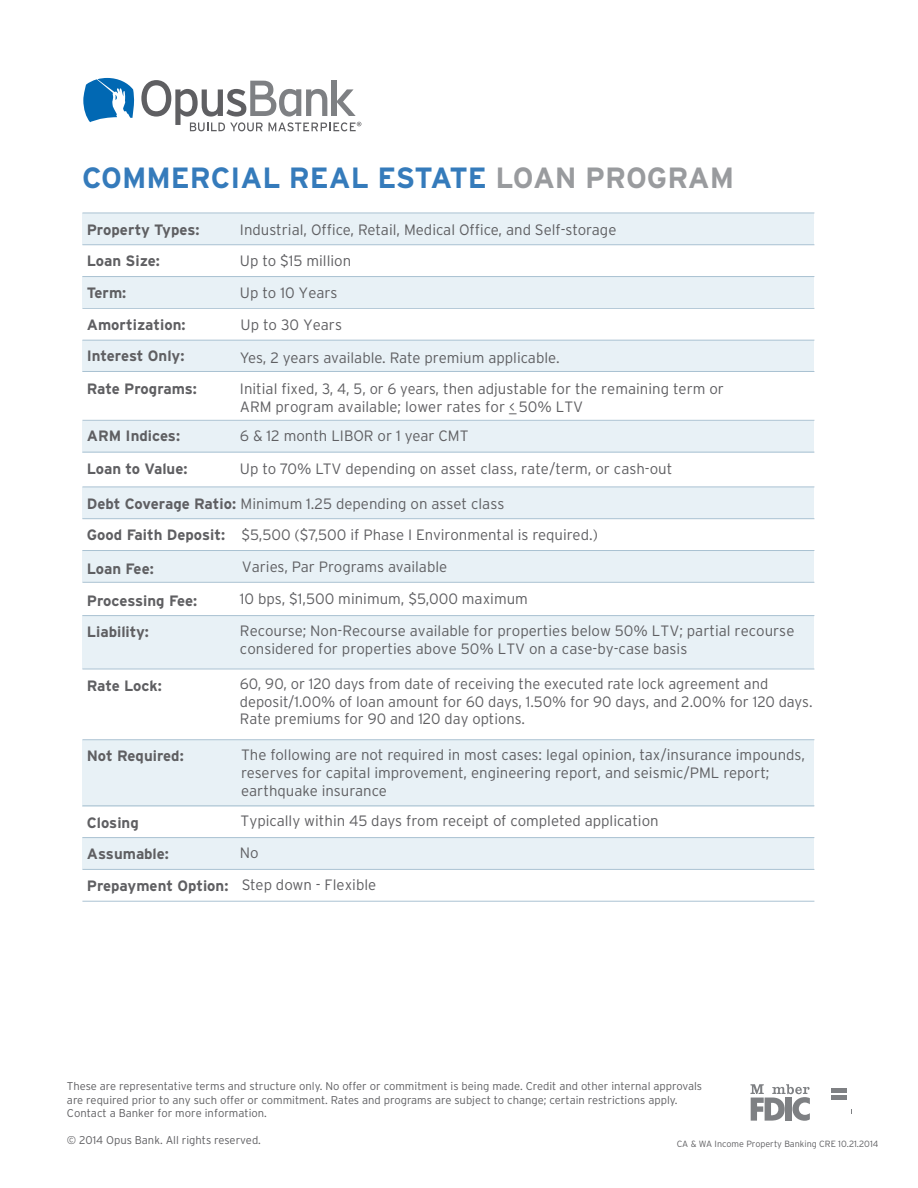
<style>
.page{position:relative;width:918px;height:1188px;background:#fff}
.page>*{position:absolute;margin:0;border:0;box-sizing:border-box;transform-origin:0 0}
.t1{font:700 29.25px "Interstate";color:#357bbb}
.t2{font:300 15px/18px "Interstate";color:#5f5f62}
.t3{font:700 15px "Interstate";color:#5f5f62}
.t4{font:300 11.25px/13.5px "Interstate";color:#5f5f62}
.t5{font:300 9px "Interstate";color:#5f5f62}
.s1{color:#999b9e}
.s2{font-weight:700}
.s3{font-weight:300}
</style>
<div class="page">
<div style="left:82px;top:616px;width:732px;height:53px;background:#e8f1f6"></div>
<div style="left:82px;top:740px;width:732px;height:66px;background:#e8f1f6"></div>
<hr style="left:82px;top:901px;width:732px;height:1px;background:#aac2d2">
<div style="left:82px;top:838px;width:732px;height:31px;background:#e8f1f6"></div>
<hr style="left:82px;top:869px;width:732px;height:1px;background:#aac2d2">
<hr style="left:82px;top:837px;width:732px;height:1px;background:#aac2d2">
<hr style="left:82px;top:805px;width:732px;height:1px;background:#aac2d2">
<hr style="left:82px;top:739px;width:732px;height:1px;background:#aac2d2">
<hr style="left:82px;top:669px;width:732px;height:1px;background:#aac2d2">
<hr style="left:82px;top:615px;width:732px;height:1px;background:#aac2d2">
<div style="left:82px;top:551px;width:732px;height:31px;background:#e8f1f6"></div>
<hr style="left:82px;top:582px;width:732px;height:1px;background:#aac2d2">
<hr style="left:82px;top:550px;width:732px;height:1px;background:#aac2d2">
<div style="left:82px;top:487px;width:732px;height:32px;background:#e8f1f6"></div>
<hr style="left:82px;top:518px;width:732px;height:1px;background:#aac2d2">
<hr style="left:82px;top:487px;width:732px;height:1px;background:#aac2d2">
<div style="left:82px;top:422px;width:732px;height:31px;background:#e8f1f6"></div>
<hr style="left:82px;top:452px;width:732px;height:1px;background:#aac2d2">
<hr style="left:82px;top:420px;width:732px;height:1px;background:#aac2d2">
<div style="left:82px;top:340px;width:732px;height:32px;background:#e8f1f6"></div>
<hr style="left:82px;top:371px;width:732px;height:1px;background:#aac2d2">
<hr style="left:82px;top:340px;width:732px;height:1px;background:#aac2d2">
<hr style="left:82px;top:308px;width:732px;height:1px;background:#aac2d2">
<div style="left:82px;top:276px;width:732px;height:32px;background:#e8f1f6"></div>
<hr style="left:82px;top:276px;width:732px;height:1px;background:#aac2d2">
<div style="left:82px;top:213px;width:732px;height:31px;background:#e8f1f6"></div>
<hr style="left:82px;top:244px;width:732px;height:1px;background:#aac2d2">
<hr style="left:82px;top:213px;width:732px;height:1px;background:#aac2d2">
<svg style="left:83px;top:78px;width:51px;height:44px"></svg>
<svg style="left:141px;top:80px;width:220px;height:51px"></svg>
<hr style="left:831px;top:1089px;width:16px;height:4px;background:#7e8083">
<hr style="left:831px;top:1095px;width:16px;height:4px;background:#7e8083">
<svg style="left:750px;top:1084px;width:60px;height:37px"></svg>
<div style="left:785px;top:1098px;width:7px;height:23px;background:#7e8083"></div>
<h2 class="t1" style="left:82px;top:161px;width:653px">COMMERCIAL REAL ESTATE <span class="s1">LOAN PROGRAM</span></h2>
<p class="t3" style="left:87px;top:221px;width:114px">Property Types:</p>
<p class="t2" style="left:240px;top:220px;width:378px">Industrial, Office, Retail, Medical Office, and Self-storage</p>
<p class="t3" style="left:87px;top:253px;width:75px">Loan Size:</p>
<p class="t2" style="left:240px;top:252px;width:113px">Up to $15 million</p>
<p class="t3" style="left:87px;top:285px;width:41px">Term:</p>
<p class="t2" style="left:240px;top:284px;width:99px">Up to 10 Years</p>
<h5 class="t3" style="left:87px;top:316px;width:100px">Amortization:</h5>
<h5 class="t2" style="left:241px;top:316px;width:103px">Up to 30 Years</h5>
<p class="t3" style="left:87px;top:348px;width:99px">Interest Only:</p>
<p class="t2" style="left:240px;top:348px;width:321px">Yes, 2 years available. Rate premium applicable.</p>
<p class="t3" style="left:87px;top:380px;width:112px">Rate Programs:</p>
<p class="t2" style="left:240px;top:379px;width:486px">Initial fixed, 3, 4, 5, or 6 years, then adjustable for the remaining term or<br>ARM program available; lower rates for &lt; 50% LTV</p>
<p class="t2" style="left:509px;top:397px;width:9px">_</p>
<p class="t3" style="left:87px;top:427px;width:95px">ARM Indices:</p>
<p class="t2" style="left:240px;top:426px;width:230px">6 &amp; 12 month LIBOR or 1 year CMT</p>
<p class="t3" style="left:87px;top:460px;width:102px">Loan to Value:</p>
<p class="t2" style="left:240px;top:459px;width:434px">Up to 70% LTV depending on asset class, rate/term, or cash-out</p>
<p class="t2" style="left:87px;top:494px;width:419px"><span class="s2">Debt Coverage Ratio:</span> Minimum 1.25 depending on asset class</p>
<p class="t2" style="left:87px;top:526px;width:513px"><span class="s2">Good Faith Deposit:</span> $5,500 ($7,500 if Phase I Environmental is required.)</p>
<p class="t3" style="left:87px;top:560px;width:69px">Loan Fee:</p>
<p class="t2" style="left:242px;top:558px;width:207px">Varies, Par Programs available</p>
<p class="t3" style="left:87px;top:592px;width:112px">Processing Fee:</p>
<p class="t2" style="left:240px;top:590px;width:289px">10 bps, $1,500 minimum, $5,000 maximum</p>
<p class="t3" style="left:87px;top:624px;width:64px">Liability:</p>
<p class="t2" style="left:240px;top:621px;width:556px">Recourse; Non-Recourse available for properties below 50% LTV; partial recourse considered for properties above 50% LTV on a case-by-case basis</p>
<p class="t3" style="left:87px;top:677px;width:77px">Rate Lock:</p>
<p class="t2" style="left:240px;top:675px;width:574px">60, 90, or 120 days from date of receiving the executed rate lock agreement and deposit/1.00% of loan amount for 60 days, 1.50% for 90 days, and 2.00% for 120 days.<br>Rate premiums for 90 and 120 day options.</p>
<p class="t3" style="left:87px;top:748px;width:99px">Not Required:</p>
<p class="t2" style="left:241px;top:745px;width:565px">The following are not required in most cases: legal opinion, tax/insurance impounds, reserves for capital improvement, engineering report, and seismic/PML report; earthquake insurance</p>
<p class="t3" style="left:87px;top:814px;width:53px">Closing</p>
<p class="t2" style="left:241px;top:812px;width:420px">Typically within 45 days from receipt of completed application</p>
<h5 class="t3" style="left:87px;top:846px;width:84px">Assumable:</h5>
<h5 class="t2" style="left:240px;top:843px;width:20px">No</h5>
<p class="t3" style="left:87px;top:877px;width:291px">Prepayment Option: <span class="s3">Step down - Flexible</span></p>
<p class="t4" style="left:67px;top:1079px;width:637px">These are representative terms and structure only. No offer or commitment is being made. Credit and other internal approvals are required prior to any such offer or commitment. Rates and programs are subject to change; certain restrictions apply.<br>Contact a Banker for more information.</p>
<p class="t4" style="left:67px;top:1133px;width:196px">© 2014 Opus Bank. All rights reserved.</p>
<p class="t5" style="left:677px;top:1139px;width:203px">CA &amp; WA Income Property Banking CRE 10.21.2014</p>
</div>
